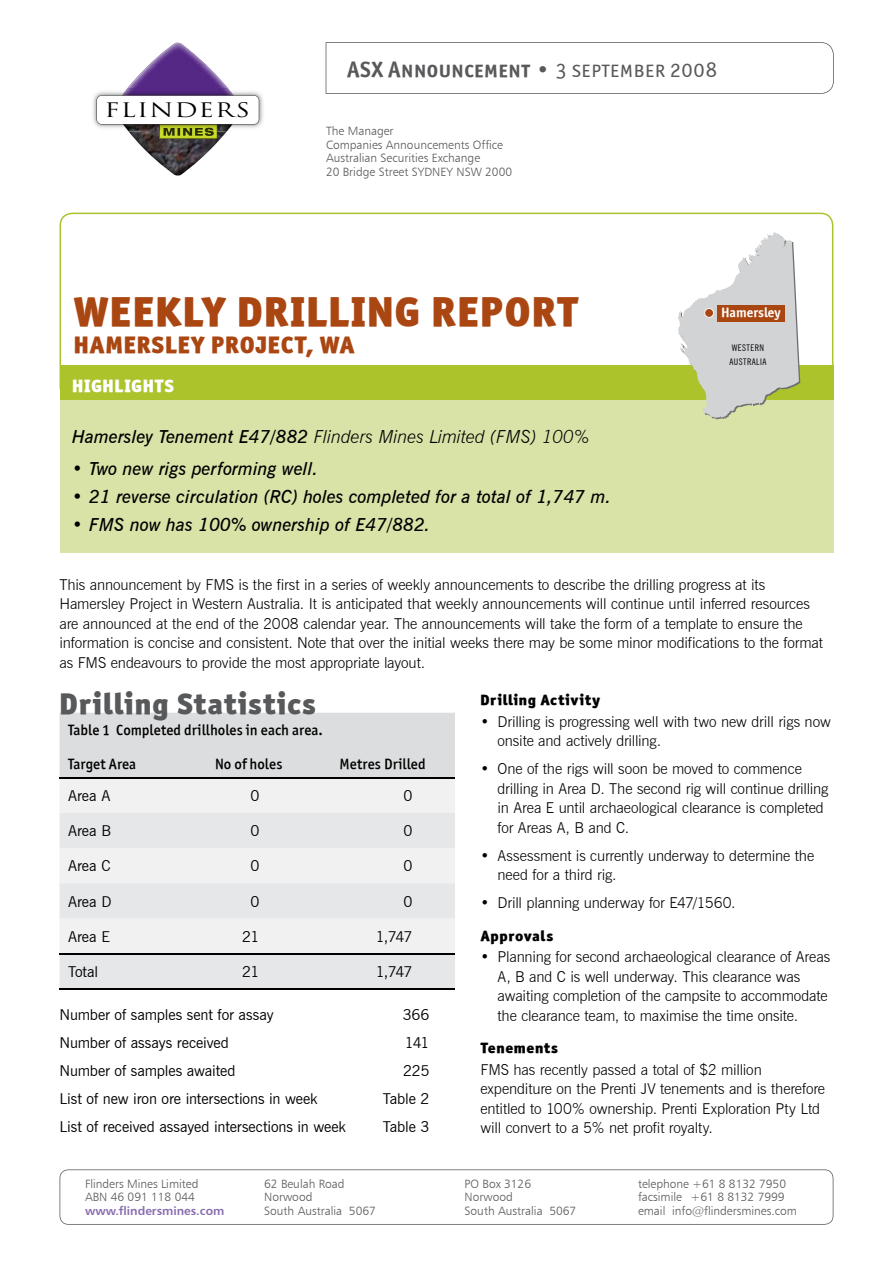
<style>
.page{position:relative;width:893px;height:1263px;background:#fff}
.page>*{position:absolute;margin:0;border:0;box-sizing:border-box;transform-origin:0 0}
.t1{font:42px "Officina San Blk ITCTT Black";letter-spacing:.025em;color:#aa4611}
.t2{font:30px "Officina San Blk ITCTT Black";letter-spacing:.025em;color:#58595b}
.t3{font:24px "Officina San Blk ITCTT Black";letter-spacing:.025em;color:#aa4611}
.t4{font:22.5px "Officina San SCITCTT Bold";letter-spacing:.02em;color:#58595b}
.t5{font:19.5px "Trajan Pro";letter-spacing:.05em;color:#000;scale:1.3 1}
.t6{font:italic 600 18px "News Gothic BT";color:#000}
.t7{font:italic 300 18px "News Gothic BT";color:#000}
.t8{font:18px "Officina San Blk ITCTT Black";letter-spacing:.03em;color:#fff}
.t9{font:300 15px/19.5px "News Gothic BT";letter-spacing:-.005em;color:#000}
.t10{font:15px "News Gothic BT";letter-spacing:-.005em;color:#000}
.t11{font:15px "Officina San Md ITCTT Medium";letter-spacing:.005em;color:#000}
.t12{font:15px "Officina San Blk ITCTT Black";letter-spacing:.035em;color:#000}
.t13{font:13.65px "Officina Sans ITCTT Bold";color:#fff}
.t14{font:12px/13.5px "Humanist 777 BT Light B";color:#58595b}
.t15{font:12px "Humanist 777 BT Bold B";color:#876baf}
.t16{font:condensed 9.15px/13.8px "News Gothic BT";letter-spacing:.05em;color:#000}
.s1{font-family:"Officina San SCITCTT Book"}
.s2{font-weight:600}
</style>
<div class="page">
<svg style="left:60px;top:213px;width:773px;height:153px"></svg>
<svg style="left:326px;top:42px;width:508px;height:52px"></svg>
<img style="left:156px;top:160px;width:43px;height:16px">
<img style="left:93px;top:93px;width:170px;height:33px">
<svg style="left:97px;top:43px;width:162px;height:117px"></svg>
<img style="left:164px;top:131px;width:50px;height:5px">
<img style="left:164px;top:128px;width:50px;height:3px">
<svg style="left:60px;top:1169px;width:773px;height:56px"></svg>
<div style="left:60px;top:713px;width:395px;height:64px;background:#dcddde"></div>
<div style="left:60px;top:778px;width:395px;height:35px;background:#f1f1f2"></div>
<svg style="left:60px;top:813px;width:395px;height:175px;fill:#e6e7e8"></svg>
<hr style="left:60px;top:777px;width:127px;height:1px;background:#000">
<hr style="left:187px;top:777px;width:123px;height:1px;background:#000">
<hr style="left:310px;top:777px;width:145px;height:1px;background:#000">
<hr style="left:60px;top:953px;width:127px;height:1px;background:#000">
<hr style="left:187px;top:953px;width:123px;height:1px;background:#000">
<hr style="left:310px;top:953px;width:145px;height:1px;background:#000">
<hr style="left:60px;top:988px;width:127px;height:2px;background:#000">
<hr style="left:187px;top:988px;width:123px;height:2px;background:#000">
<hr style="left:310px;top:988px;width:145px;height:2px;background:#000">
<div style="left:60px;top:366px;width:773px;height:187px;background:#d9e2a7"></div>
<div style="left:60px;top:366px;width:773px;height:34px;background:#acc32b"></div>
<svg style="left:678px;top:232px;width:122px;height:187px"></svg>
<div style="left:717px;top:305px;width:68px;height:16px;background:#aa4611"></div>
<h3 class="t5" style="left:105px;top:98px;width:113px">FLINDERS</h3>
<h3 class="t4" style="left:347px;top:55px;width:371px">ASX Announcement <span class="s1">• 3 september 2008</span></h3>
<p class="t14" style="left:326px;top:124px;width:188px">The Manager<br>Companies Announcements Office<br>Australian Securities Exchange<br>20 Bridge Street SYDNEY NSW 2000</p>
<h1 class="t1" style="left:74px;top:284px;width:506px">WEEKLY DRILLING REPORT</h1>
<h3 class="t3" style="left:74px;top:329px;width:282px">HAMERSLEY PROJECT, WA</h3>
<p class="t8" style="left:72px;top:374px;width:103px">HIGHLIGHTS</p>
<p class="t7" style="left:72px;top:426px;width:519px"><span class="s2">Hamersley Tenement E47/882</span> Flinders Mines Limited (FMS) 100%</p>
<p class="t6" style="left:72px;top:458px;width:247px">• Two new rigs performing well.</p>
<p class="t6" style="left:72px;top:486px;width:540px">• 21 reverse circulation (RC) holes completed for a total of 1,747 m.</p>
<p class="t6" style="left:72px;top:514px;width:360px">• FMS now has 100% ownership of E47/882.</p>
<p class="t13" style="left:721px;top:303px;width:61px">Hamersley</p>
<p class="t16" style="left:729px;top:340px;width:39px">WESTERN<br>AUSTRALIA</p>
<p class="t9" style="left:60px;top:574px;width:765px">This announcement by FMS is the first in a series of weekly announcements to describe the drilling progress at its Hamersley Project in Western Australia. It is anticipated that weekly announcements will continue until inferred resources are announced at the end of the 2008 calendar year. The announcements will take the form of a template to ensure the information is concise and consistent. Note that over the initial weeks there may be some minor modifications to the format as FMS endeavours to provide the most appropriate layout.</p>
<h2 class="t2" style="left:60px;top:684px;width:258px">Drilling Statistics</h2>
<p class="t11" style="left:68px;top:721px;width:256px">Table 1 Completed drillholes in each area.</p>
<p class="t12" style="left:480px;top:690px;width:121px">Drilling Activity</p>
<p class="t9" style="left:497px;top:712px;width:335px;text-indent:-17px">• Drilling is progressing well with two new drill rigs now onsite and actively drilling.</p>
<p class="t9" style="left:497px;top:759px;width:332px;text-indent:-17px">• One of the rigs will soon be moved to commence drilling in Area D. The second rig will continue drilling in Area E until archaeological clearance is completed for Areas A, B and C.</p>
<p class="t9" style="left:497px;top:846px;width:318px;text-indent:-17px">• Assessment is currently underway to determine the need for a third rig.</p>
<p class="t9" style="left:480px;top:893px;width:257px">• Drill planning underway for E47/1560.</p>
<p class="t12" style="left:480px;top:925px;width:74px">Approvals</p>
<p class="t9" style="left:497px;top:947px;width:334px;text-indent:-17px">• Planning for second archaeological clearance of Areas A, B and C is well underway. This clearance was awaiting completion of the campsite to accommodate the clearance team, to maximise the time onsite.</p>
<p class="t12" style="left:480px;top:1038px;width:79px">Tenements</p>
<p class="t9" style="left:480px;top:1059px;width:346px">FMS has recently passed a total of $2 million expenditure on the Prenti JV tenements and is therefore entitled to 100% ownership. Prenti Exploration Pty Ltd will convert to a 5% net profit royalty.</p>
<p class="t11" style="left:68px;top:755px;width:70px">Target Area</p>
<p class="t11" style="left:215px;top:755px;width:69px">No of holes</p>
<p class="t11" style="left:340px;top:755px;width:88px">Metres Drilled</p>
<p class="t10" style="left:68px;top:786px;width:44px">Area A</p>
<p class="t10" style="left:250px;top:786px;width:11px">0</p>
<p class="t10" style="left:403px;top:786px;width:11px">0</p>
<p class="t10" style="left:68px;top:822px;width:44px">Area B</p>
<p class="t10" style="left:250px;top:822px;width:11px">0</p>
<p class="t10" style="left:403px;top:822px;width:11px">0</p>
<p class="t10" style="left:68px;top:857px;width:44px">Area C</p>
<p class="t10" style="left:250px;top:857px;width:11px">0</p>
<p class="t10" style="left:403px;top:857px;width:11px">0</p>
<p class="t10" style="left:68px;top:892px;width:45px">Area D</p>
<p class="t10" style="left:250px;top:892px;width:11px">0</p>
<p class="t10" style="left:403px;top:892px;width:11px">0</p>
<p class="t10" style="left:68px;top:927px;width:43px">Area E</p>
<p class="t10" style="left:242px;top:927px;width:19px">21</p>
<p class="t10" style="left:376px;top:927px;width:38px">1,747</p>
<p class="t10" style="left:68px;top:962px;width:32px">Total</p>
<p class="t10" style="left:242px;top:962px;width:19px">21</p>
<p class="t10" style="left:376px;top:962px;width:38px">1,747</p>
<p class="t10" style="left:60px;top:1006px;width:216px">Number of samples sent for assay</p>
<p class="t10" style="left:403px;top:1006px;width:28px">366</p>
<p class="t10" style="left:60px;top:1034px;width:171px">Number of assays received</p>
<p class="t10" style="left:405px;top:1034px;width:26px">141</p>
<p class="t10" style="left:60px;top:1062px;width:178px">Number of samples awaited</p>
<p class="t10" style="left:403px;top:1062px;width:28px">225</p>
<p class="t10" style="left:60px;top:1090px;width:259px">List of new iron ore intersections in week</p>
<p class="t10" style="left:383px;top:1090px;width:48px">Table 2</p>
<p class="t10" style="left:60px;top:1118px;width:288px">List of received assayed intersections in week</p>
<p class="t10" style="left:383px;top:1118px;width:48px">Table 3</p>
<p class="t14" style="left:85px;top:1177px;width:115px">Flinders Mines Limited<br>ABN 46 091 118 044</p>
<p class="t15" style="left:85px;top:1203px;width:141px">www.flindersmines.com</p>
<p class="t14" style="left:264px;top:1177px;width:113px">62 Beulah Road<br>Norwood<br>South Australia 5067</p>
<p class="t14" style="left:465px;top:1177px;width:113px">PO Box 3126<br>Norwood<br>South Australia 5067</p>
<p class="t14" style="left:638px;top:1177px;width:160px">telephone +61 8 8132 7950 facsimile +61 8 8132 7999 email info@flindersmines.com</p>
</div>
